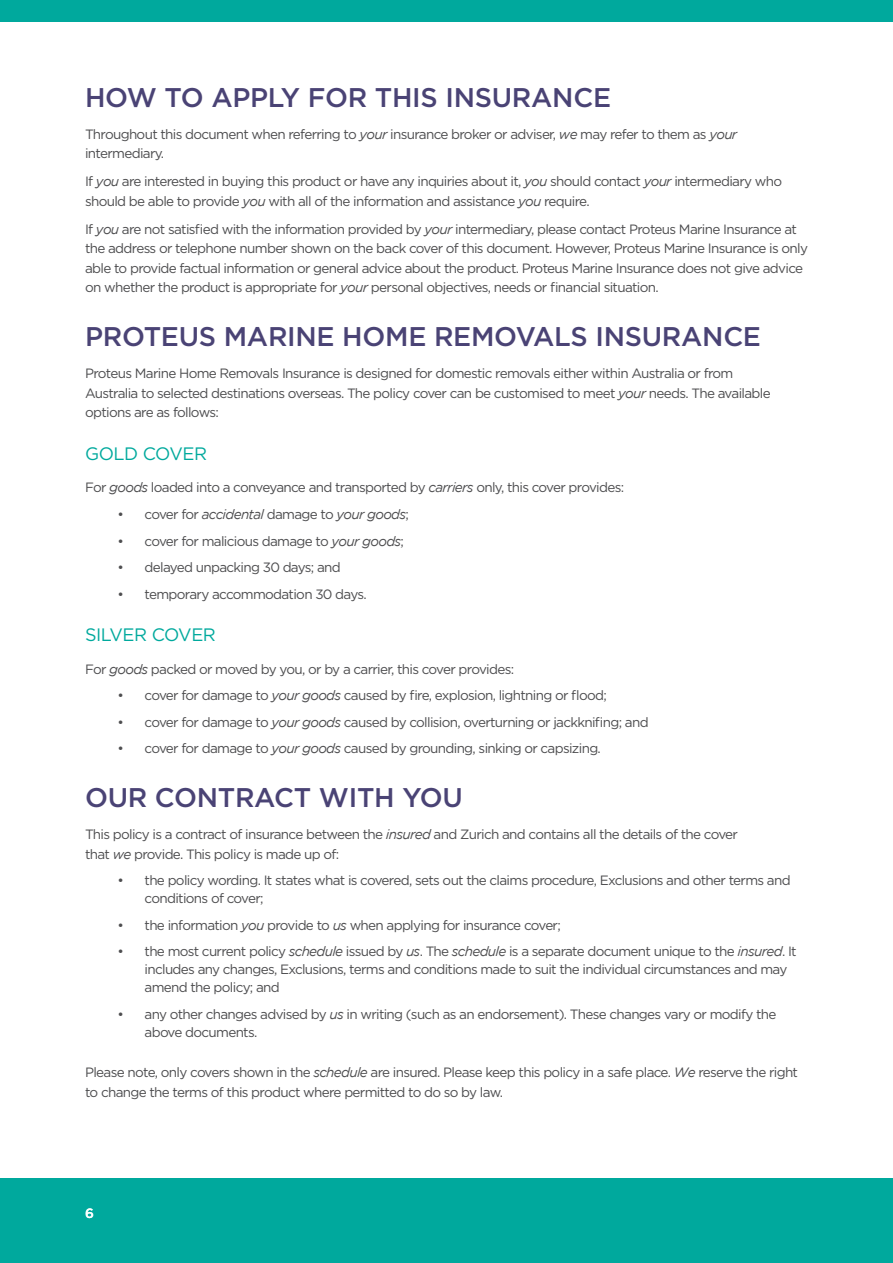
<style>
.page{position:relative;width:893px;height:1263px;background:#fff}
.page>*{position:absolute;margin:0;border:0;box-sizing:border-box;transform-origin:0 0}
.t1{font:500 27px "Gotham";letter-spacing:-.01em;color:#4a4375}
.t2{font:18px "Gotham";letter-spacing:-.025em;color:#00a99d}
.t3{font:13.5px/19.5px "Gotham";letter-spacing:-.05em;color:#4d4d4f}
.t4{font:italic 13.5px "Gotham";letter-spacing:-.05em;color:#4d4d4f}
.t5{font:500 13.5px "Gotham";color:#fff}
.s1{font-style:italic}
.s2{font-style:normal}
</style>
<div class="page">
<div style="left:0;top:0;width:893px;height:21px;background:#00a99d"></div>
<div style="left:0;top:1178px;width:893px;height:85px;background:#00a99d"></div>
<h1 class="t1" style="left:85px;top:79px;width:528px">HOW TO APPLY FOR THIS INSURANCE</h1>
<p class="t3" style="left:85px;top:124px;width:654px">Throughout this document when referring to <span class="s1">your</span> insurance broker or adviser, <span class="s1">we</span> may refer to them as <span class="s1">your </span>intermediary.</p>
<p class="t3" style="left:85px;top:172px;width:699px">If <span class="s1">you</span> are interested in buying this product or have any inquiries about it, <span class="s1">you</span> should contact <span class="s1">your</span> intermediary who should be able to provide <span class="s1">you</span> with all of the information and assistance <span class="s1">you</span> require.</p>
<p class="t3" style="left:85px;top:219px;width:724px">If <span class="s1">you</span> are not satisfied with the information provided by <span class="s1">your</span> intermediary, please contact Proteus Marine Insurance at the address or telephone number shown on the back cover of this document. However, Proteus Marine Insurance is only able to provide factual information or general advice about the product. Proteus Marine Insurance does not give advice on whether the product is appropriate for <span class="s1">your</span> personal objectives, needs or financial situation.</p>
<h1 class="t1" style="left:85px;top:319px;width:677px">PROTEUS MARINE HOME REMOVALS INSURANCE</h1>
<p class="t3" style="left:85px;top:364px;width:687px">Proteus Marine Home Removals Insurance is designed for domestic removals either within Australia or from<br>Australia to selected destinations overseas. The policy cover can be customised to meet <span class="s1">your</span> needs. The available options are as follows:</p>
<h2 class="t2" style="left:85px;top:442px;width:124px">GOLD COVER</h2>
<p class="t3" style="left:85px;top:478px;width:541px">For <span class="s1">goods</span> loaded into a conveyance and transported by <span class="s1">carriers</span> only, this cover provides:</p>
<p class="t4" style="left:118px;top:507px;width:293px"><span class="s2">• cover for</span> accidental <span class="s2">damage to</span> your goods<span class="s2">;</span></p>
<p class="t3" style="left:118px;top:531px;width:288px">• cover for malicious damage to <span class="s1">your goods</span>;</p>
<p class="t3" style="left:118px;top:557px;width:225px">• delayed unpacking 30 days; and</p>
<p class="t3" style="left:118px;top:584px;width:251px">• temporary accommodation 30 days.</p>
<h2 class="t2" style="left:85px;top:623px;width:132px">SILVER COVER</h2>
<p class="t3" style="left:85px;top:659px;width:431px">For <span class="s1">goods</span> packed or moved by you, or by a carrier, this cover provides:</p>
<p class="t3" style="left:118px;top:685px;width:491px">• cover for damage to <span class="s1">your goods</span> caused by fire, explosion, lightning or flood;</p>
<p class="t3" style="left:118px;top:712px;width:533px">• cover for damage to <span class="s1">your goods</span> caused by collision, overturning or jackknifing; and</p>
<p class="t3" style="left:118px;top:738px;width:485px">• cover for damage to <span class="s1">your goods</span> caused by grounding, sinking or capsizing.</p>
<h1 class="t1" style="left:85px;top:780px;width:379px">OUR CONTRACT WITH YOU</h1>
<p class="t3" style="left:85px;top:824px;width:654px">This policy is a contract of insurance between the <span class="s1">insured</span> and Zurich and contains all the details of the cover that <span class="s1">we</span> provide. This policy is made up of:</p>
<p class="t3" style="left:145px;top:871px;width:648px;line-height:18px;text-indent:-27px">• the policy wording. It states what is covered, sets out the claims procedure, Exclusions and other terms and conditions of cover;</p>
<p class="t3" style="left:118px;top:915px;width:445px">• the information <span class="s1">you</span> provide to <span class="s1">us</span> when applying for insurance cover;</p>
<p class="t3" style="left:145px;top:942px;width:654px;line-height:18px;text-indent:-27px">• the most current policy <span class="s1">schedule</span> issued by <span class="s1">us</span>. The <span class="s1">schedule</span> is a separate document unique to the <span class="s1">insured</span>. It includes any changes, Exclusions, terms and conditions made to suit the individual circumstances and may amend the policy; and</p>
<p class="t3" style="left:145px;top:1004px;width:633px;line-height:18px;text-indent:-27px">• any other changes advised by <span class="s1">us</span> in writing (such as an endorsement). These changes vary or modify the above documents.</p>
<p class="t3" style="left:85px;top:1062px;width:715px">Please note, only covers shown in the <span class="s1">schedule</span> are insured. Please keep this policy in a safe place. <span class="s1">We</span> reserve the right to change the terms of this product where permitted to do so by law.</p>
<p class="t5" style="left:85px;top:1205px;width:10px">6</p>
</div>
